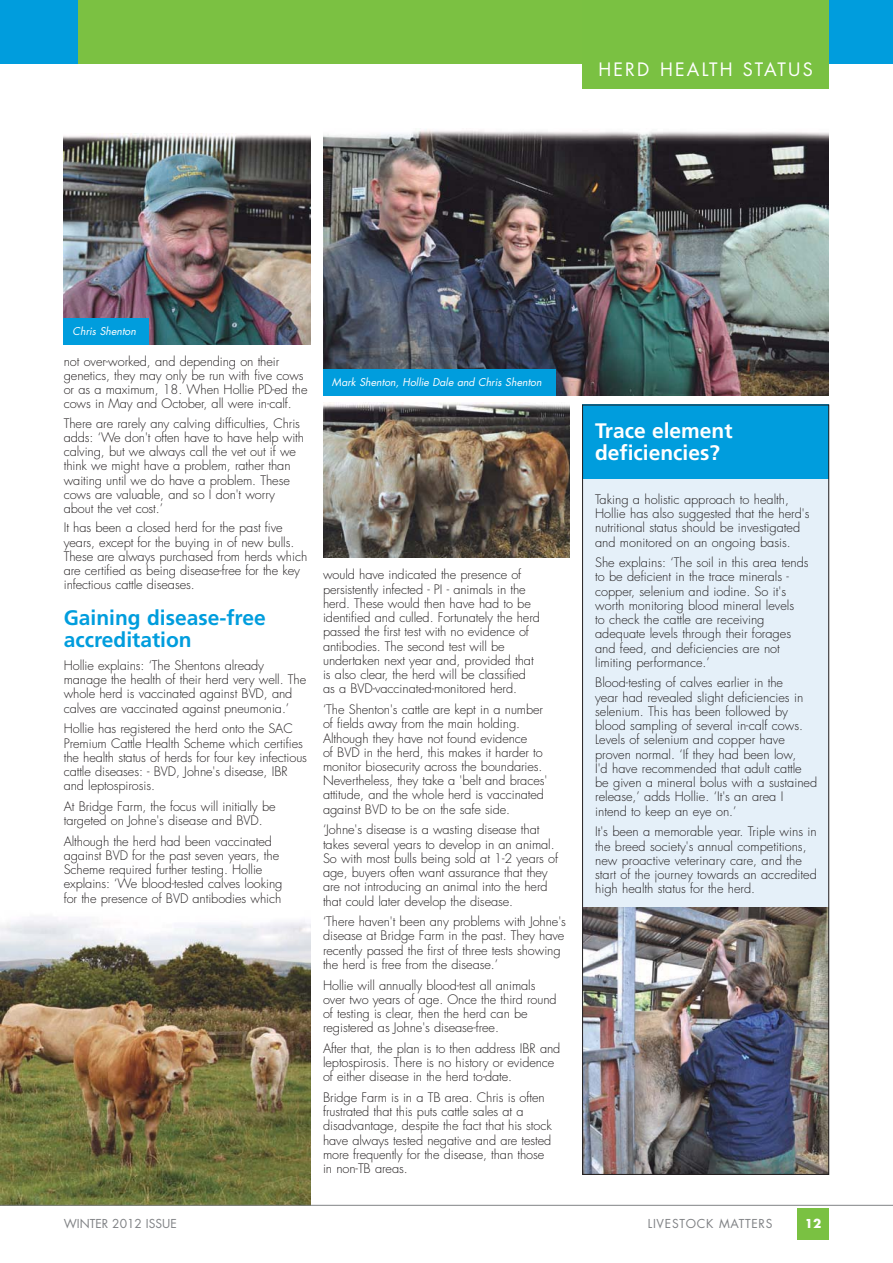
<style>
.page{position:relative;width:893px;height:1263px;background:#fff}
.page>*{position:absolute;margin:0;border:0;box-sizing:border-box;transform-origin:0 0}
.t1{font:700 21px/22.5px "Frutiger LT Std";color:#009ddd}
.t2{font:700 21px/22.5px "Frutiger LT Std";color:#fff}
.t3{font:18px "Futura";letter-spacing:.125em;color:#fff}
.t4{font:300 12.75px/14.2px "Futura";letter-spacing:-.005em;color:#231f20}
.t5{font:12px "Futura";letter-spacing:.06em;color:#808285}
.t6{font:12px "Futura";color:#808285}
.t7{font:700 12px "Futura";color:#fff}
.t8{font:italic 10.5px "Futura";color:#fff}
</style>
<div class="page">
<img style="left:0;top:917px;width:310px;height:288px">
<div style="left:0;top:0;width:893px;height:64px;background:#7bc142"></div>
<div style="left:0;top:0;width:78px;height:64px;background:#009ddd"></div>
<div style="left:829px;top:0;width:64px;height:64px;background:#009ddd"></div>
<div style="left:582px;top:0;width:247px;height:88px;background:#7ac142"></div>
<div style="left:797px;top:1208px;width:32px;height:32px;background:#7ac142"></div>
<hr style="left:0;top:1205px;width:893px;height:1px;background:#808285">
<div style="left:582px;top:405px;width:247px;height:770px;background:#e5f0f9"></div>
<img style="left:584px;top:908px;width:243px;height:265px">
<div style="left:582px;top:405px;width:247px;height:74px;background:#009ddd"></div>
<img style="left:64px;top:134px;width:246px;height:211px">
<img style="left:323px;top:130px;width:506px;height:266px">
<img style="left:323px;top:402px;width:247px;height:155px">
<div style="left:582px;top:405px;width:247px;height:770px;border:1px solid #231f20"></div>
<div style="left:64px;top:318px;width:85px;height:26px;background:#009ddd"></div>
<div style="left:323px;top:369px;width:232px;height:27px;background:#009ddd"></div>
<h2 class="t3" style="left:598px;top:61px;width:216px">HERD HEALTH STATUS</h2>
<p class="t8" style="left:73px;top:326px;width:65px">Chris Shenton</p>
<p class="t4" style="left:64px;top:355px;width:245px">not over-worked, and depending on their genetics, they may only be run with five cows or as a maximum, 18. When Hollie PD-ed the cows in May and October, all were in-calf.</p>
<p class="t4" style="left:64px;top:417px;width:242px">There are rarely any calving difficulties, Chris adds: ‘We don't often have to have help with calving, but we always call the vet out if we think we might have a problem, rather than waiting until we do have a problem. These cows are valuable, and so I don't worry about the vet cost.’</p>
<p class="t4" style="left:64px;top:522px;width:245px">It has been a closed herd for the past five years, except for the buying in of new bulls.<br>These are always purchased from herds which are certified as being disease-free for the key infectious cattle diseases.</p>
<h1 class="t1" style="left:64px;top:607px;width:203px">Gaining disease-free accreditation</h1>
<p class="t4" style="left:64px;top:659px;width:244px">Hollie explains: ‘The Shentons already manage the health of their herd very well. The whole herd is vaccinated against BVD, and calves are vaccinated against pneumonia.’</p>
<p class="t4" style="left:64px;top:723px;width:245px">Hollie has registered the herd onto the SAC Premium Cattle Health Scheme which certifies the health status of herds for four key infectious cattle diseases: - BVD, Johne's disease, IBR and leptospirosis.</p>
<p class="t4" style="left:64px;top:800px;width:213px">At Bridge Farm, the focus will initially be targeted on Johne's disease and BVD.</p>
<p class="t4" style="left:64px;top:835px;width:220px">Although the herd had been vaccinated against BVD for the past seven years, the Scheme required further testing. Hollie explains: ‘We blood-tested calves looking for the presence of BVD antibodies which</p>
<p class="t8" style="left:332px;top:377px;width:211px">Mark Shenton, Hollie Dale and Chris Shenton</p>
<p class="t4" style="left:323px;top:569px;width:218px">would have indicated the presence of persistently infected - PI - animals in the herd. These would then have had to be identified and culled. Fortunately the herd passed the first test with no evidence of antibodies. The second test will be undertaken next year and, provided that is also clear, the herd will be classified as a BVD-vaccinated-monitored herd.</p>
<p class="t4" style="left:323px;top:703px;width:226px">‘The Shenton's cattle are kept in a number of fields away from the main holding.<br>Although they have not found evidence<br>of BVD in the herd, this makes it harder to monitor biosecurity across the boundaries.<br>Nevertheless, they take a 'belt and braces' attitude, and the whole herd is vaccinated against BVD to be on the safe side.</p>
<p class="t4" style="left:323px;top:824px;width:237px">‘Johne's disease is a wasting disease that takes several years to develop in an animal.<br>So with most bulls being sold at 1-2 years of age, buyers often want assurance that they are not introducing an animal into the herd that could later develop the disease.</p>
<p class="t4" style="left:323px;top:916px;width:244px">‘There haven't been any problems with Johne's disease at Bridge Farm in the past. They have recently passed the first of three tests showing the herd is free from the disease.’</p>
<p class="t4" style="left:323px;top:979px;width:235px">Hollie will annually blood-test all animals over two years of age. Once the third round of testing is clear, then the herd can be registered as Johne's disease-free.</p>
<p class="t4" style="left:323px;top:1042px;width:239px">After that, the plan is to then address IBR and leptospirosis. There is no history or evidence of either disease in the herd to-date.</p>
<p class="t4" style="left:323px;top:1091px;width:230px">Bridge Farm is in a TB area. Chris is often frustrated that this puts cattle sales at a disadvantage, despite the fact that his stock have always tested negative and are tested more frequently for the disease, than those in non-TB areas.</p>
<h1 class="t2" style="left:595px;top:420px;width:139px">Trace element deficiencies?</h1>
<p class="t4" style="left:595px;top:493px;width:216px">Taking a holistic approach to health, Hollie has also suggested that the herd's nutritional status should be investigated and monitored on an ongoing basis.</p>
<p class="t4" style="left:595px;top:557px;width:215px">She explains: ‘The soil in this area tends to be deficient in the trace minerals - copper, selenium and iodine. So it's worth monitoring blood mineral levels<br>to check the cattle are receiving adequate levels through their forages and feed, and deficiencies are not limiting performance.’</p>
<p class="t4" style="left:595px;top:677px;width:224px">Blood-testing of calves earlier in the<br>year had revealed slight deficiencies in selenium. This has been followed by blood sampling of several in-calf cows.<br>Levels of selenium and copper have proven normal. ‘If they had been low,<br>I'd have recommended that adult cattle be given a mineral bolus with a sustained release,’ adds Hollie. ‘It's an area I intend to keep an eye on.’</p>
<p class="t4" style="left:595px;top:826px;width:223px">It's been a memorable year. Triple wins in the breed society's annual competitions, new proactive veterinary care, and the start of the journey towards an accredited high health status for the herd.</p>
<p class="t6" style="left:64px;top:1219px;width:115px">WINTER 2012 ISSUE</p>
<p class="t5" style="left:648px;top:1219px;width:126px">LIVESTOCK MATTERS</p>
<p class="t7" style="left:805px;top:1219px;width:18px">12</p>
</div>
